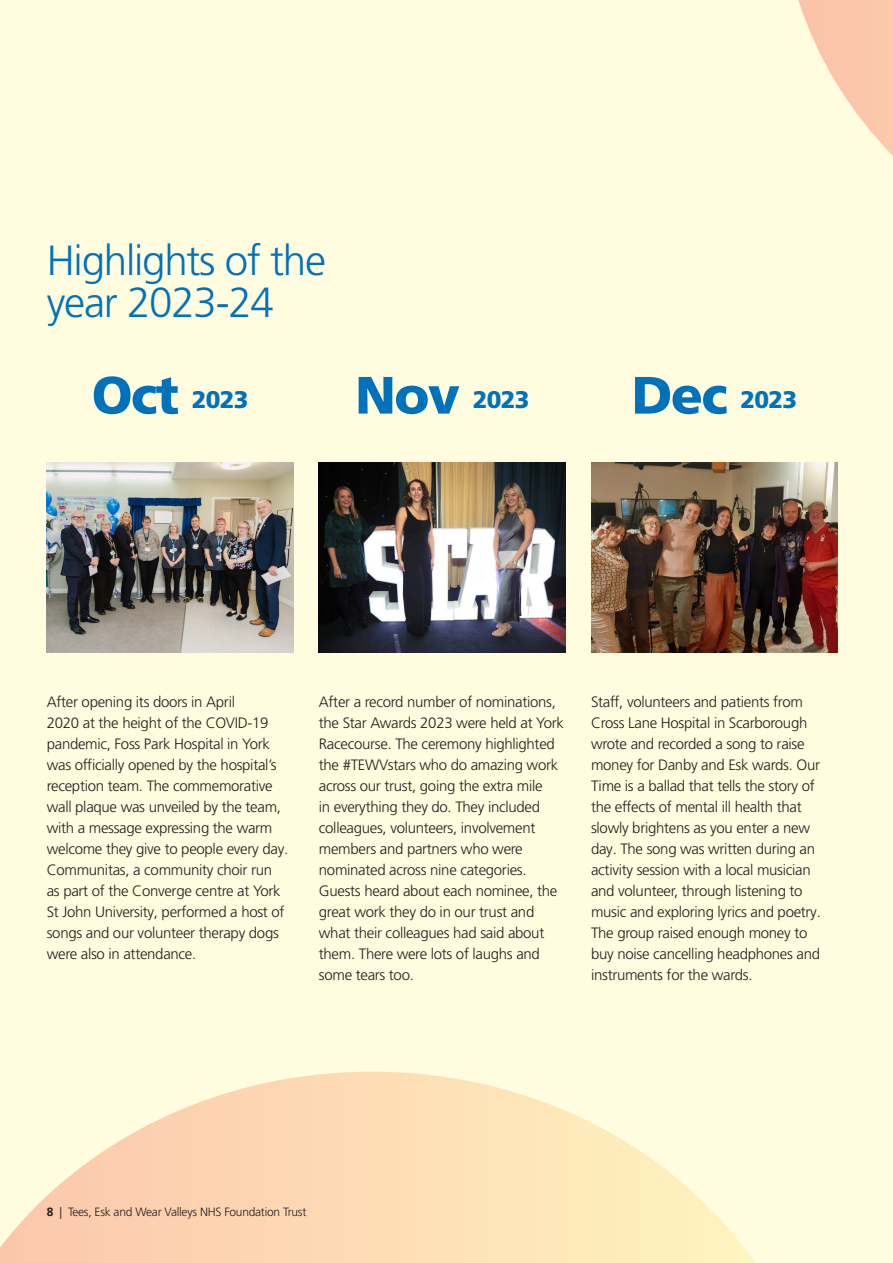
<style>
.page{position:relative;width:893px;height:1263px;background:#fffce0}
.page>*{position:absolute;margin:0;border:0;box-sizing:border-box;transform-origin:0 0}
.t1{font:300 42.15px/42.2px "Frutiger LT Pro";letter-spacing:-.03em;color:#0072bc}
.Paragraph_Style_1{font:900 24px "Frutiger LT Std";letter-spacing:-.03em;color:#0072bc}
.Paragraph_Style_1-2{font:300 15px/21px "Frutiger LT Pro";letter-spacing:-.02em;color:#231f20}
.t2{font:300 12px "Frutiger LT Pro";letter-spacing:-.02em;color:#231f20}
.s1{font-size:52.5px}
.s2{font-weight:700}
</style>
<div class="page">
<img style="left:47px;top:463px;width:246px;height:190px">
<img style="left:319px;top:463px;width:247px;height:190px">
<img style="left:591px;top:463px;width:247px;height:190px">
<svg style="left:798px;top:0;width:95px;height:156px"></svg>
<svg style="left:0;top:1071px;width:755px;height:192px"></svg>
<p class="t1" style="left:47px;top:239px;width:281px">Highlights of the year 2023-24</p>
<p class="Paragraph_Style_1" style="left:92px;top:385px;width:158px"><span class="s1">Oct</span> 2023</p>
<p class="Paragraph_Style_1" style="left:355px;top:385px;width:176px"><span class="s1">Nov</span> 2023</p>
<p class="Paragraph_Style_1" style="left:632px;top:385px;width:167px"><span class="s1">Dec</span> 2023</p>
<p class="Paragraph_Style_1-2" style="left:47px;top:691px;width:243px">After opening its doors in April<br>2020 at the height of the COVID-19 pandemic, Foss Park Hospital in York was officially opened by the hospital’s reception team. The commemorative wall plaque was unveiled by the team, with a message expressing the warm welcome they give to people every day.<br>Communitas, a community choir run as part of the Converge centre at York St John University, performed a host of songs and our volunteer therapy dogs were also in attendance.</p>
<p class="Paragraph_Style_1-2" style="left:319px;top:691px;width:247px">After a record number of nominations, the Star Awards 2023 were held at York Racecourse. The ceremony highlighted the #TEWVstars who do amazing work across our trust, going the extra mile<br>in everything they do. They included colleagues, volunteers, involvement members and partners who were nominated across nine categories.<br>Guests heard about each nominee, the great work they do in our trust and what their colleagues had said about them. There were lots of laughs and some tears too.</p>
<p class="Paragraph_Style_1-2" style="left:591px;top:691px;width:231px">Staff, volunteers and patients from Cross Lane Hospital in Scarborough wrote and recorded a song to raise money for Danby and Esk wards. Our Time is a ballad that tells the story of the effects of mental ill health that slowly brightens as you enter a new day. The song was written during an activity session with a local musician and volunteer, through listening to music and exploring lyrics and poetry.<br>The group raised enough money to buy noise cancelling headphones and instruments for the wards.</p>
<p class="t2" style="left:47px;top:1205px;width:261px"><span class="s2">8</span> | Tees, Esk and Wear Valleys NHS Foundation Trust</p>
</div>
